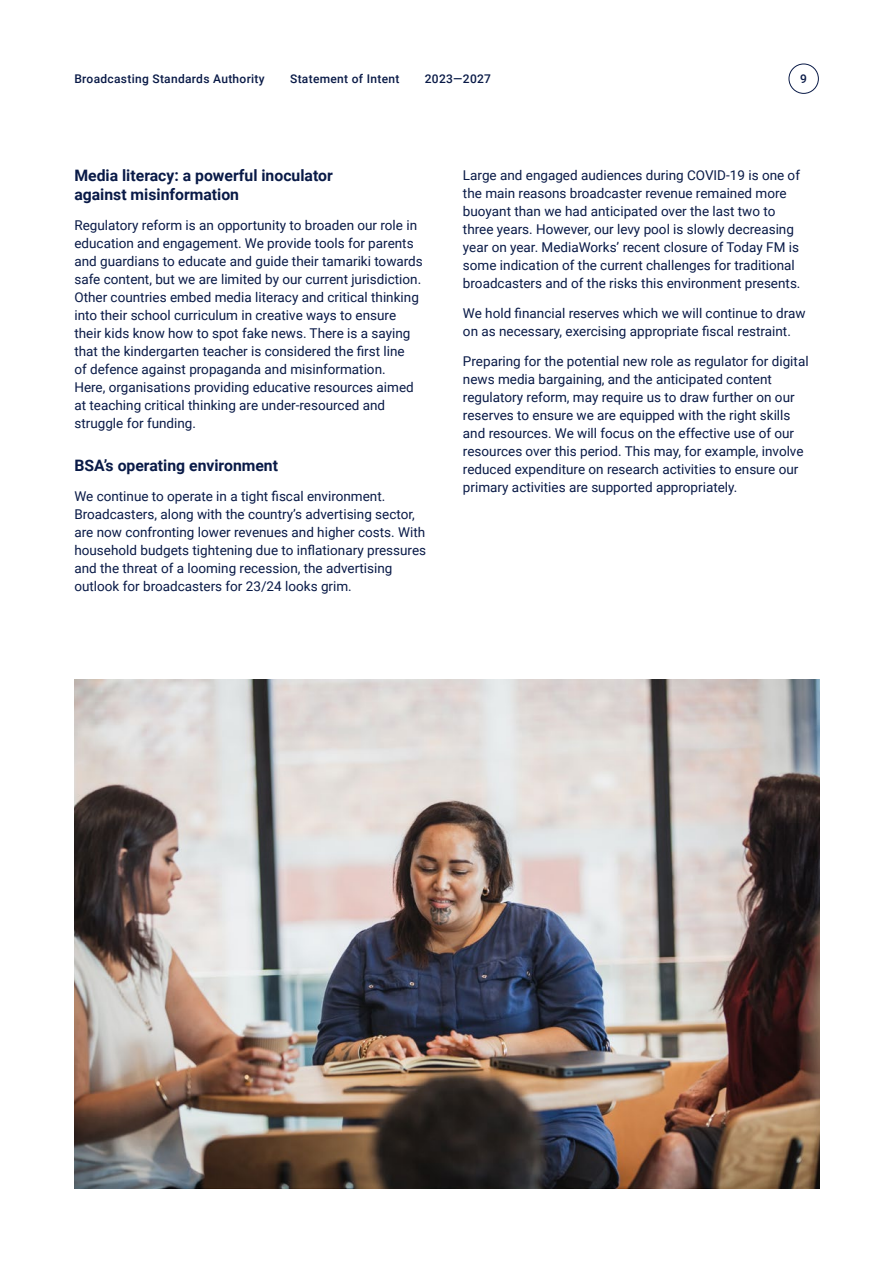
<style>
.page{position:relative;width:893px;height:1263px;background:#fff}
.page>*{position:absolute;margin:0;border:0;box-sizing:border-box;transform-origin:0 0}
.s1{font:700 15.75px/18.9px "Roboto";color:#091a47}
.b1{font:13.5px/18px "Roboto";color:#091a47}
.t1{font:500 12px "Roboto";letter-spacing:.025em;color:#091a47}
</style>
<div class="page">
<img style="left:74px;top:679px;width:746px;height:509px">
<div style="left:789px;top:64px;width:30px;height:30px;border:1px solid #091a47;border-radius:50%"></div>
<p class="t1" style="left:74px;top:70px;width:192px">Broadcasting Standards Authority</p>
<p class="t1" style="left:290px;top:70px;width:111px">Statement of Intent</p>
<p class="t1" style="left:425px;top:70px;width:68px">2023—2027</p>
<p class="t1" style="left:800px;top:70px;width:8px">9</p>
<p class="s1" style="left:74px;top:166px;width:260px">Media literacy: a powerful inoculator against misinformation</p>
<p class="b1" style="left:74px;top:216px;width:350px">Regulatory reform is an opportunity to broaden our role in education and engagement. We provide tools for parents and guardians to educate and guide their tamariki towards safe content, but we are limited by our current jurisdiction.<br>Other countries embed media literacy and critical thinking into their school curriculum in creative ways to ensure their kids know how to spot fake news. There is a saying that the kindergarten teacher is considered the first line<br>of defence against propaganda and misinformation.<br>Here, organisations providing educative resources aimed at teaching critical thinking are under-resourced and struggle for funding.</p>
<p class="s1" style="left:74px;top:455px;width:205px">BSA’s operating environment</p>
<p class="b1" style="left:74px;top:487px;width:353px">We continue to operate in a tight fiscal environment.<br>Broadcasters, along with the country’s advertising sector, are now confronting lower revenues and higher costs. With household budgets tightening due to inflationary pressures and the threat of a looming recession, the advertising outlook for broadcasters for 23/24 looks grim.</p>
<p class="b1" style="left:463px;top:165px;width:339px">Large and engaged audiences during COVID-19 is one of the main reasons broadcaster revenue remained more buoyant than we had anticipated over the last two to three years. However, our levy pool is slowly decreasing year on year. MediaWorks’ recent closure of Today FM is some indication of the current challenges for traditional broadcasters and of the risks this environment presents.</p>
<p class="b1" style="left:463px;top:303px;width:344px">We hold financial reserves which we will continue to draw on as necessary, exercising appropriate fiscal restraint.</p>
<p class="b1" style="left:463px;top:351px;width:347px">Preparing for the potential new role as regulator for digital news media bargaining, and the anticipated content regulatory reform, may require us to draw further on our reserves to ensure we are equipped with the right skills and resources. We will focus on the effective use of our resources over this period. This may, for example, involve reduced expenditure on research activities to ensure our primary activities are supported appropriately.</p>
</div>
